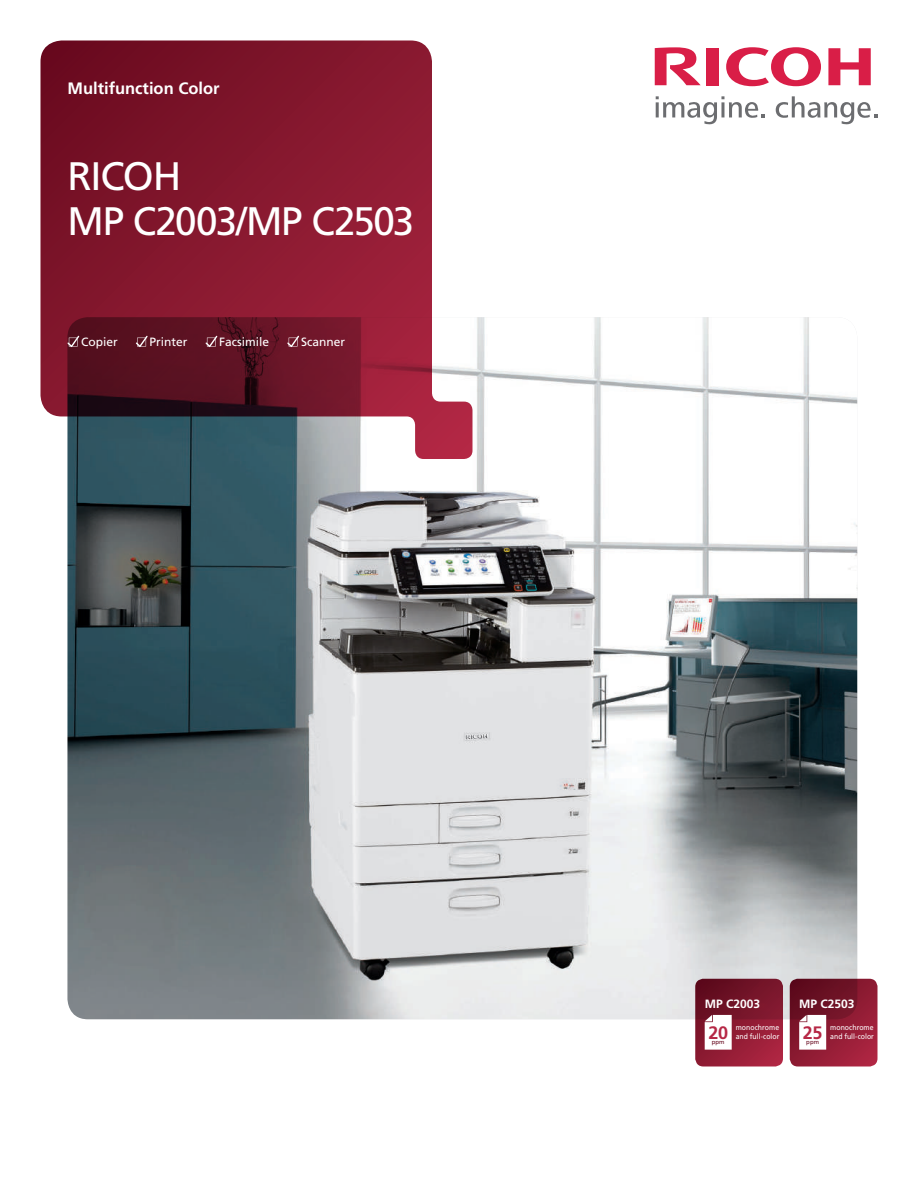
<style>
.page{position:relative;width:918px;height:1188px;background:#fff}
.page>*{position:absolute;margin:0;border:0;box-sizing:border-box;transform-origin:0 0}
.t1{font:39.75px/45px "Frutiger LT Std";letter-spacing:-.03em;color:#fff}
.t2{font:700 18px "Frutiger LT Std";color:#b62846}
.t3{font:700 16.5px "Frutiger LT Std";color:#fff}
.t4{font:12px "Frutiger LT Std";color:#fff}
.t5{font:700 12px "Frutiger LT Std";color:#fff}
.t6{font:7.5px "Frutiger LT Std";letter-spacing:.005em;color:#fff;scale:.92 1}
.t7{font:6px "Frutiger LT Std";letter-spacing:.01em;color:#65061c}
</style>
<div class="page">
<img style="left:68px;top:317px;width:789px;height:702px">
<svg style="left:40px;top:40px;width:432px;height:419px;background:#873346"></svg>
<svg style="left:726px;top:47px;width:95px;height:39px"></svg>
<svg style="left:828px;top:48px;width:43px;height:37px"></svg>
<div style="left:706px;top:48px;width:13px;height:37px;background:#d91e47"></div>
<svg style="left:655px;top:47px;width:46px;height:38px"></svg>
<svg style="left:656px;top:96px;width:109px;height:28px"></svg>
<svg style="left:776px;top:96px;width:101px;height:28px"></svg>
<svg style="left:790px;top:979px;width:88px;height:87px;background:#861a30"></svg>
<svg style="left:799px;top:1015px;width:27px;height:35px"></svg>
<svg style="left:695px;top:979px;width:88px;height:87px;background:#84192f"></svg>
<svg style="left:705px;top:1015px;width:27px;height:35px"></svg>
<svg style="left:68px;top:336px;width:11px;height:11px"></svg>
<svg style="left:136px;top:336px;width:12px;height:11px"></svg>
<svg style="left:206px;top:336px;width:11px;height:11px"></svg>
<svg style="left:287px;top:336px;width:12px;height:11px"></svg>
<h3 class="t3" style="left:68px;top:78px;width:154px">Multifunction Color</h3>
<h1 class="t1" style="left:68px;top:154px;width:348px">RICOH<br>MP C2003/MP C2503</h1>
<h3 class="t4" style="left:81px;top:335px;width:38px">Copier</h3>
<h3 class="t4" style="left:150px;top:335px;width:40px">Printer</h3>
<h3 class="t4" style="left:219px;top:335px;width:52px">Facsimile</h3>
<h3 class="t4" style="left:301px;top:335px;width:46px">Scanner</h3>
<h3 class="t5" style="left:705px;top:997px;width:57px">MP C2003</h3>
<p class="t7" style="left:712px;top:1039px;width:14px">ppm</p>
<p class="t6" style="left:736px;top:1023px;width:49px">monochrome</p>
<h2 class="t2" style="left:708px;top:1022px;width:21px">20</h2>
<p class="t6" style="left:736px;top:1032px;width:49px">and full-color</p>
<h3 class="t5" style="left:799px;top:997px;width:57px">MP C2503</h3>
<p class="t7" style="left:806px;top:1039px;width:14px">ppm</p>
<p class="t6" style="left:830px;top:1023px;width:49px">monochrome</p>
<h2 class="t2" style="left:803px;top:1022px;width:21px">25</h2>
<p class="t6" style="left:830px;top:1032px;width:49px">and full-color</p>
</div>
